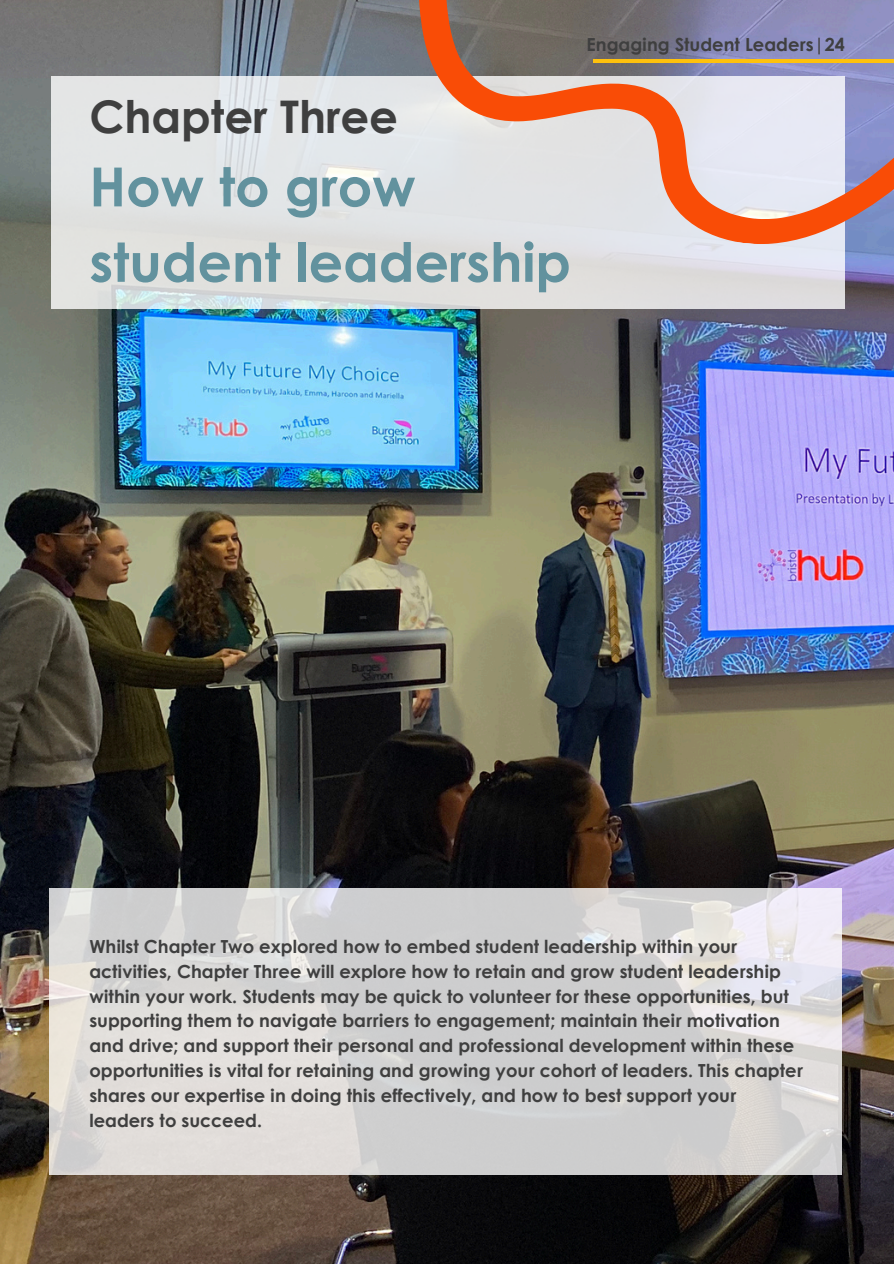
<style>
.page{position:relative;width:894px;height:1264px;background:#fff}
.page>*{position:absolute;margin:0;border:0;box-sizing:border-box;transform-origin:0 0}
.t1{font:700 54px/75.3px "Century Gothic";color:#62929e}
.t2{font:700 45px "Century Gothic";color:#3f3f3f}
.t3{font:700 18px/24.8px "Century Gothic";color:#3f3f3f}
</style>
<div class="page">
<img style="left:0;top:0;width:893px;height:1263px">
<svg style="left:51px;top:76px;width:793px;height:233px;background:#e0e2e2"></svg>
<svg style="left:398px;top:0;width:495px;height:257px;background:#c4afb1"></svg>
<hr style="left:592px;top:59px;width:301px;height:3px;background:#fec10d">
<svg style="left:49px;top:887px;width:792px;height:287px;background:#d6d5d4"></svg>
<p class="t2" style="left:89px;top:88px;width:310px">Chapter Three</p>
<p class="t1" style="left:89px;top:147px;width:483px">How to grow student leadership</p>
<p class="t3" style="left:586px;top:32px;width:260px">Engaging Student Leaders|24</p>
<p class="t3" style="left:89px;top:933px;width:715px">Whilst Chapter Two explored how to embed student leadership within your activities, Chapter Three will explore how to retain and grow student leadership within your work. Students may be quick to volunteer for these opportunities, but supporting them to navigate barriers to engagement; maintain their motivation and drive; and support their personal and professional development within these opportunities is vital for retaining and growing your cohort of leaders. This chapter shares our expertise in doing this effectively, and how to best support your leaders to succeed.</p>
</div>
